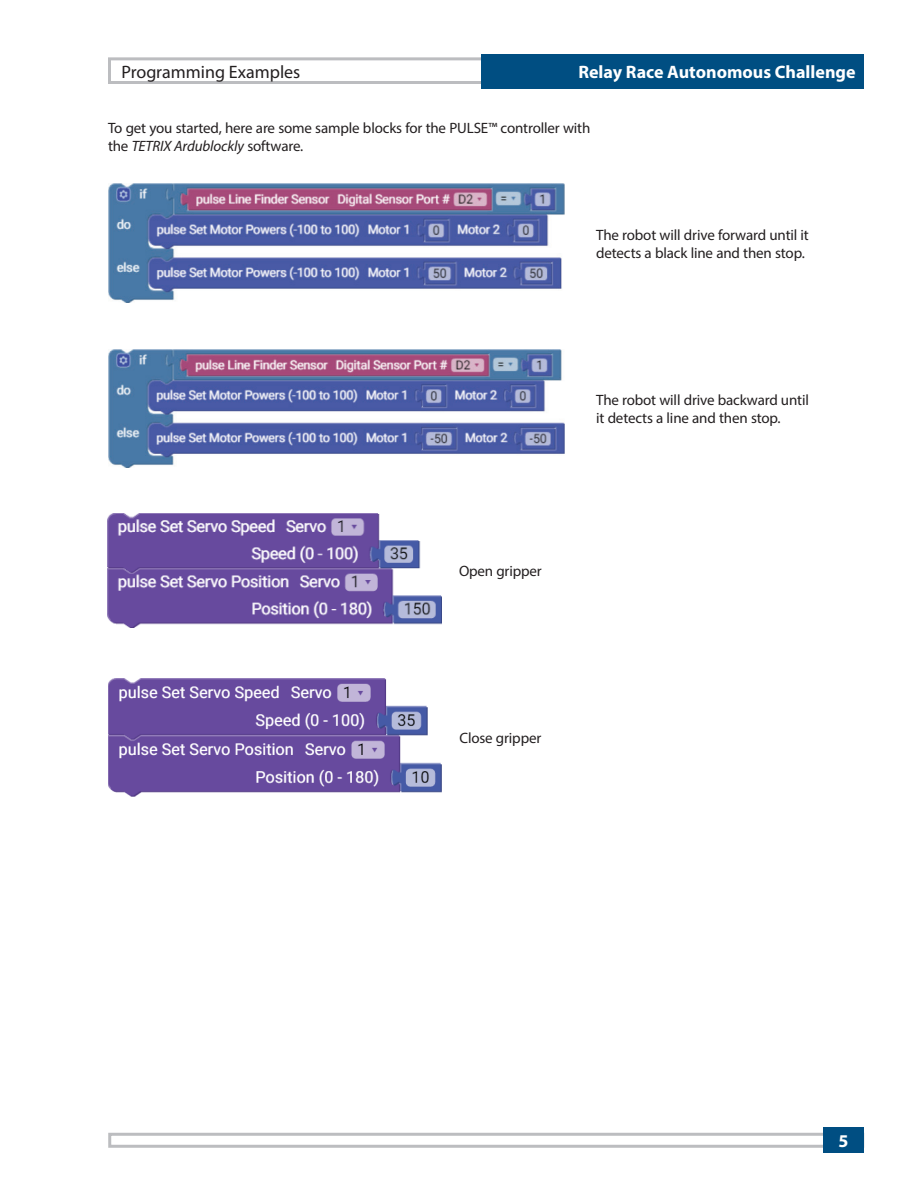
<style>
.page{position:relative;width:918px;height:1188px;background:#fff}
.page>*{position:absolute;margin:0;border:0;box-sizing:border-box;transform-origin:0 0}
.t1{font:700 18px "Myriad Pro";color:#fff}
.t2{font:18px "Myriad Pro";color:#231f20}
.t3{font:15px/18px "Myriad Pro";letter-spacing:-.01em;color:#231f20}
.s1{font-style:italic}
</style>
<div class="page">
<div style="left:108px;top:57px;width:756px;height:27px;border:3px solid #bcbdc0"></div>
<div style="left:482px;top:54px;width:382px;height:34px;background:#004e82"></div>
<div style="left:108px;top:1133px;width:756px;height:15px;border:3px solid #bcbdc0"></div>
<div style="left:824px;top:1128px;width:40px;height:25px;background:#004e82"></div>
<img style="left:108px;top:184px;width:456px;height:118px">
<img style="left:108px;top:350px;width:456px;height:118px">
<img style="left:108px;top:513px;width:334px;height:114px">
<img style="left:108px;top:679px;width:334px;height:118px">
<p class="t2" style="left:122px;top:60px;width:180px">Programming Examples</p>
<p class="t1" style="left:578px;top:60px;width:279px">Relay Race Autonomous Challenge</p>
<p class="t3" style="left:108px;top:118px;width:484px">To get you started, here are some sample blocks for the PULSE™ controller with the <span class="s1">TETRIX Ardublockly</span> software.</p>
<p class="t3" style="left:596px;top:225px;width:214px">The robot will drive forward until it detects a black line and then stop.</p>
<p class="t3" style="left:596px;top:391px;width:214px">The robot will drive backward until it detects a line and then stop.</p>
<p class="t3" style="left:459px;top:562px;width:84px">Open gripper</p>
<p class="t3" style="left:459px;top:729px;width:83px">Close gripper</p>
<p class="t1" style="left:839px;top:1129px;width:11px">5</p>
</div>
